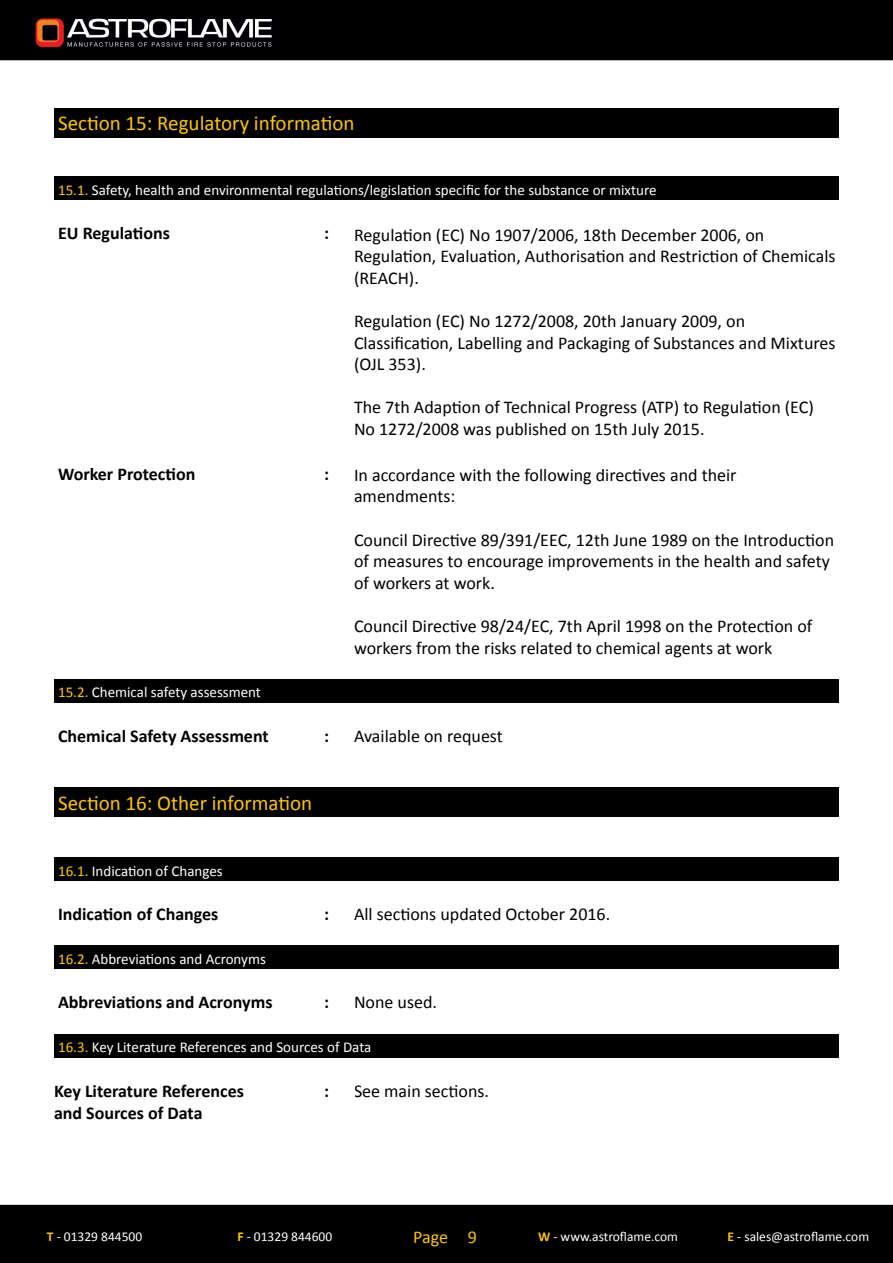
<style>
.page{position:relative;width:893px;height:1263px;background:#fff}
.page>*{position:absolute;margin:0;border:0;box-sizing:border-box;transform-origin:0 0}
.t1{font:21px "Calibri";color:#fdc500}
.t2{font:18px/21.6px "Calibri";color:#000}
.t3{font:700 18px "Calibri";color:#000}
.t4{font:18px "Calibri";color:#fdc500}
.t5{font:15px "Calibri";color:#fff}
.t6{font:13.5px "Calibri";color:#fff}
.s1{color:#fdc500}
.s2{font-weight:700;color:#fdc500}
</style>
<div class="page">
<div style="left:0;top:0;width:893px;height:60px;background:#000"></div>
<div style="left:0;top:1205px;width:893px;height:58px;background:#000"></div>
<img style="left:35px;top:18px;width:237px;height:30px">
<div style="left:54px;top:108px;width:785px;height:29px;background:#000"></div>
<div style="left:54px;top:177px;width:785px;height:23px;background:#000"></div>
<div style="left:54px;top:679px;width:785px;height:23px;background:#000"></div>
<div style="left:54px;top:787px;width:785px;height:30px;background:#000"></div>
<div style="left:54px;top:857px;width:785px;height:24px;background:#000"></div>
<div style="left:54px;top:946px;width:785px;height:23px;background:#000"></div>
<div style="left:54px;top:1034px;width:785px;height:23px;background:#000"></div>
<p class="t1" style="left:58px;top:110px;width:298px">Section 15: Regulatory information</p>
<p class="t5" style="left:58px;top:181px;width:600px"><span class="s1">15.1.</span> Safety, health and environmental regulations/legislation specific for the substance or mixture</p>
<p class="t3" style="left:58px;top:222px;width:113px">EU Regulations</p>
<p class="t3" style="left:324px;top:222px;width:6px">:</p>
<p class="t2" style="left:354px;top:224px;width:483px">Regulation (EC) No 1907/2006, 18th December 2006, on<br>Regulation, Evaluation, Authorisation and Restriction of Chemicals (REACH).</p>
<p class="t2" style="left:354px;top:310px;width:483px">Regulation (EC) No 1272/2008, 20th January 2009, on<br>Classification, Labelling and Packaging of Substances and Mixtures (OJL 353).</p>
<p class="t2" style="left:354px;top:397px;width:461px">The 7th Adaption of Technical Progress (ATP) to Regulation (EC)<br>No 1272/2008 was published on 15th July 2015.</p>
<p class="t3" style="left:58px;top:463px;width:139px">Worker Protection</p>
<p class="t3" style="left:324px;top:463px;width:6px">:</p>
<p class="t2" style="left:354px;top:464px;width:384px">In accordance with the following directives and their amendments:</p>
<p class="t2" style="left:354px;top:529px;width:482px">Council Directive 89/391/EEC, 12th June 1989 on the Introduction of measures to encourage improvements in the health and safety of workers at work.</p>
<p class="t2" style="left:354px;top:615px;width:460px">Council Directive 98/24/EC, 7th April 1998 on the Protection of workers from the risks related to chemical agents at work</p>
<p class="t5" style="left:58px;top:683px;width:204px"><span class="s1">15.2.</span> Chemical safety assessment</p>
<p class="t3" style="left:58px;top:724px;width:212px">Chemical Safety Assessment</p>
<p class="t3" style="left:324px;top:724px;width:6px">:</p>
<p class="t2" style="left:354px;top:725px;width:150px">Available on request</p>
<p class="t1" style="left:58px;top:789px;width:256px">Section 16: Other information</p>
<p class="t5" style="left:58px;top:861px;width:166px"><span class="s1">16.1.</span> Indication of Changes</p>
<p class="t3" style="left:58px;top:902px;width:162px">Indication of Changes</p>
<p class="t3" style="left:324px;top:902px;width:6px">:</p>
<p class="t2" style="left:354px;top:903px;width:258px">All sections updated October 2016.</p>
<p class="t5" style="left:58px;top:950px;width:209px"><span class="s1">16.2.</span> Abbreviations and Acronyms</p>
<p class="t3" style="left:58px;top:991px;width:216px">Abbreviations and Acronyms</p>
<p class="t3" style="left:324px;top:991px;width:6px">:</p>
<p class="t2" style="left:354px;top:991px;width:85px">None used.</p>
<p class="t5" style="left:58px;top:1038px;width:315px"><span class="s1">16.3.</span> Key Literature References and Sources of Data</p>
<p class="t3" style="left:54px;top:1080px;width:191px">Key Literature References</p>
<p class="t3" style="left:324px;top:1080px;width:6px">:</p>
<p class="t2" style="left:354px;top:1080px;width:137px">See main sections.</p>
<p class="t3" style="left:54px;top:1101px;width:150px">and Sources of Data</p>
<p class="t6" style="left:47px;top:1228px;width:97px"><span class="s2">T</span> - 01329 844500</p>
<p class="t6" style="left:238px;top:1228px;width:96px"><span class="s2">F</span> - 01329 844600</p>
<p class="t4" style="left:413px;top:1225px;width:65px">Page 9</p>
<p class="t6" style="left:538px;top:1228px;width:141px"><span class="s2">W</span> - www.astroflame.com</p>
<p class="t6" style="left:728px;top:1228px;width:143px"><span class="s2">E</span> - sales@astroflame.com</p>
</div>
